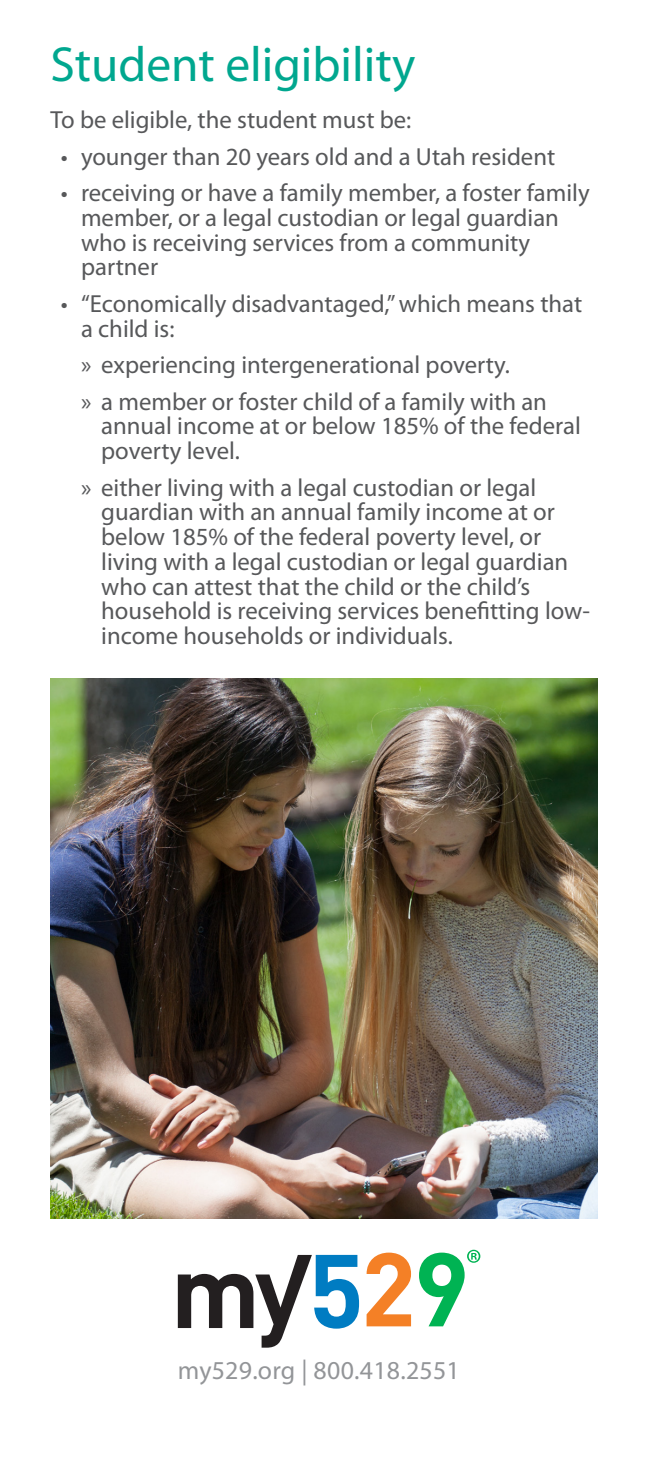
<style>
.page{position:relative;width:648px;height:1458px;background:#fff}
.page>*{position:absolute;margin:0;border:0;box-sizing:border-box;transform-origin:0 0}
.headers{font:49.5px "Myriad Pro";color:#00a78f}
.t1{font:25.88px "Myriad Pro";letter-spacing:.01em;color:#939598}
.body{font:24.75px/24.8px "Myriad Pro";color:#57585a}
</style>
<div class="page">
<img style="left:51px;top:678px;width:546px;height:540px">
<svg style="left:178px;top:1255px;width:181px;height:93px"></svg>
<svg style="left:367px;top:1253px;width:44px;height:73px"></svg>
<svg style="left:419px;top:1250px;width:61px;height:76px"></svg>
<p class="headers" style="left:51px;top:34px;width:366px">Student eligibility</p>
<p class="body" style="left:51px;top:107px;width:362px">To be eligible, the student must be:</p>
<p class="body" style="left:61px;top:144px;width:496px">• younger than 20 years old and a Utah resident</p>
<p class="body" style="left:81px;top:180px;width:510px;text-indent:-20px">• receiving or have a family member, a foster family member, or a legal custodian or legal guardian who is receiving services from a community partner</p>
<p class="body" style="left:81px;top:291px;width:503px;text-indent:-20px">• “Economically disadvantaged,” which means that a child is:</p>
<p class="body" style="left:81px;top:352px;width:431px">» experiencing intergenerational poverty.</p>
<p class="body" style="left:101px;top:389px;width:481px;text-indent:-20px">» a member or foster child of a family with an annual income at or below 185% of the federal poverty level.</p>
<p class="body" style="left:101px;top:475px;width:490px;text-indent:-20px">» either living with a legal custodian or legal guardian with an annual family income at or below 185% of the federal poverty level, or living with a legal custodian or legal guardian who can attest that the child or the child’s household is receiving services benefitting low&shy;income households or individuals.</p>
<p class="t1" style="left:178px;top:1354px;width:284px">my529.org | 800.418.2551</p>
</div>
